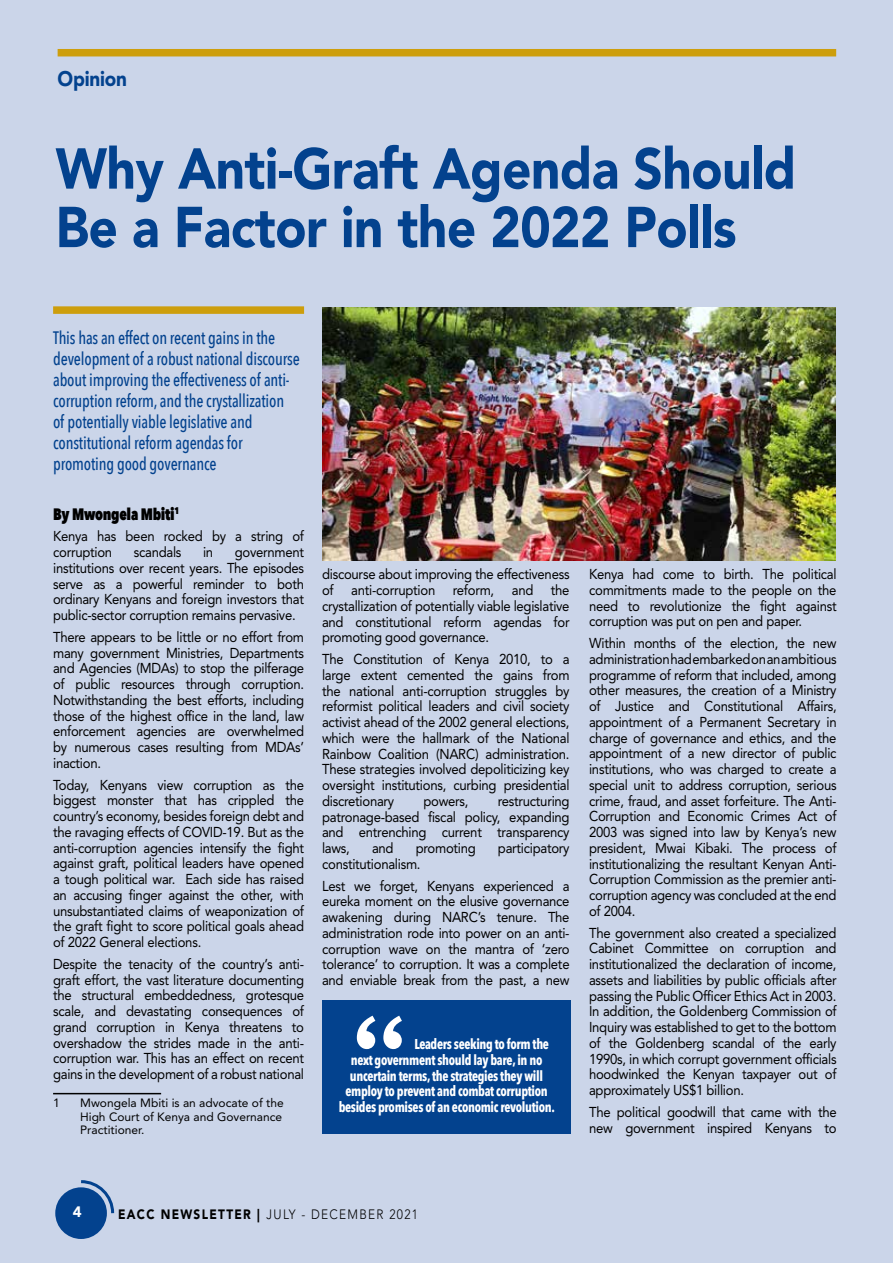
<style>
.page{position:relative;width:893px;height:1263px;background:#cbd5e9}
.page>*{position:absolute;margin:0;border:0;box-sizing:border-box;transform-origin:0 0}
.t1{font:900 57px/58.5px "Avenir LT Std";letter-spacing:-.01em;color:#03428e;scale:.9 1}
.t2{font:900 21px "Avenir LT Std";letter-spacing:-.01em;color:#03428e;scale:.9 1}
.t3{font:500 18px/21px "Avenir Next Condensed";letter-spacing:-.01em;color:#03428e;scale:.9 1}
.t4{font:800 16.5px "Avenir Next Condensed";letter-spacing:-.02em;color:#000;scale:.92 1}
.t5{font:900 15px "Avenir LT Std";color:#fff}
.t6{font:14.25px/15.8px "Avenir LT Std";letter-spacing:-.02em;color:#000;text-align:justify;scale:.92 1}
.t7{font:700 14.25px "Avenir Next Condensed";letter-spacing:-.025em;color:#fff;scale:.9 1}
.t8{font:300 13.5px "Avenir LT Std";letter-spacing:.11em;color:#000;scale:.88 1}
.t9{font:12px/13.5px "Avenir LT Std";color:#000}
.s1{font-weight:900}
</style>
<div class="page">
<hr style="left:53px;top:1093px;width:108px;height:1px;background:#000">
<div style="left:53px;top:306px;width:251px;height:8px;background:#cd9e0c"></div>
<div style="left:58px;top:49px;width:778px;height:7px;background:#cd9e0c"></div>
<div style="left:55px;top:1187px;width:52px;height:52px;background:#03428e;border-radius:50%"></div>
<svg style="left:78px;top:1180px;width:37px;height:36px"></svg>
<div style="left:322px;top:1001px;width:249px;height:133px;background:#03428e"></div>
<svg style="left:357px;top:1016px;width:45px;height:33px"></svg>
<img style="left:323px;top:308px;width:513px;height:252px">
<h2 class="t2" style="left:58px;top:66px;width:79px">Opinion</h2>
<h1 class="t1" style="left:56px;top:139px;width:824px">Why Anti-Graft Agenda Should<br>Be a Factor in the 2022 Polls</h1>
<p class="t3" style="left:53px;top:327px;width:276px">This has an effect on recent gains in the development of a robust national discourse about improving the effectiveness of anti&shy;corruption reform, and the crystallization<br>of potentially viable legislative and constitutional reform agendas for promoting good governance</p>
<p class="t4" style="left:53px;top:503px;width:139px">By Mwongela Mbiti<sup>1</sup></p>
<p class="t6" style="left:53px;top:529px;width:274px">Kenya has been rocked by a string of corruption</p>
<p class="t6" style="left:134px;top:544px;width:53px">scandals</p>
<p class="t6" style="left:203px;top:544px;width:13px">in</p>
<p class="t6" style="left:53px;top:544px;width:274px;text-indent:182px">government institutions over recent years. The episodes serve as a powerful reminder to both ordinary Kenyans and foreign investors that public-sector corruption remains pervasive.</p>
<p class="t6" style="left:53px;top:629px;width:274px">There appears to be little or no effort from many government Ministries, Departments and Agencies (MDAs) to stop the pilferage of public resources through corruption.<br>Notwithstanding the best efforts, including those of the highest office in the land, law enforcement agencies are overwhelmed by numerous cases resulting from MDAs’ inaction.</p>
<p class="t6" style="left:53px;top:777px;width:274px">Today, Kenyans view corruption as the biggest monster that has crippled the country’s economy, besides foreign debt and the ravaging effects of COVID-19. But as the anti-corruption agencies intensify the fight against graft, political leaders have opened a tough political war. Each side has raised an accusing finger against the other, with unsubstantiated claims of weaponization of the graft fight to score political goals ahead of 2022 General elections.</p>
<p class="t6" style="left:53px;top:956px;width:274px">Despite the tenacity of the country’s anti&shy;graft effort, the vast literature documenting the structural embeddedness, grotesque scale, and devastating consequences of grand corruption in Kenya threatens to overshadow the strides made in the anti&shy;corruption war. This has an effect on recent gains in the development of a robust national</p>
<p class="t9" style="left:53px;top:1096px;width:8px">1</p>
<p class="t9" style="left:80px;top:1096px;width:205px">Mwongela Mbiti is an advocate of the<br>High Court of Kenya and Governance<br>Practitioner.</p>
<p class="t6" style="left:322px;top:567px;width:271px">discourse about improving the effectiveness of anti-corruption reform, and the crystallization of potentially viable legislative and constitutional reform agendas for promoting good governance.</p>
<p class="t6" style="left:322px;top:651px;width:271px">The Constitution of Kenya 2010, to a large extent cemented the gains from the national anti-corruption struggles by reformist political leaders and civil society activist ahead of the 2002 general elections, which were the hallmark of the National Rainbow Coalition (NARC) administration.<br>These strategies involved depoliticizing key oversight institutions, curbing presidential discretionary</p>
<p class="t6" style="left:322px;top:793px;width:271px;text-indent:176px">restructuring patronage-based fiscal policy, expanding and entrenching current transparency laws,</p>
<p class="t6" style="left:423px;top:793px;width:50px">powers,</p>
<p class="t6" style="left:372px;top:840px;width:25px">and</p>
<p class="t6" style="left:416px;top:840px;width:67px">promoting</p>
<p class="t6" style="left:498px;top:840px;width:79px">participatory</p>
<p class="t6" style="left:322px;top:853px;width:271px;line-height:21.8px">constitutionalism.<br>Lest we forget, Kenyans experienced a</p>
<p class="t6" style="left:322px;top:893px;width:271px">eureka moment on the elusive governance awakening during NARC’s tenure. The administration rode into power on an anti&shy;corruption wave on the mantra of ‘zero tolerance’ to corruption. It was a complete and enviable break from the past, a new</p>
<p class="t7" style="left:414px;top:1035px;width:151px">Leaders seeking to form the</p>
<p class="t7" style="left:351px;top:1051px;width:214px">next government should lay bare, in no</p>
<p class="t7" style="left:350px;top:1067px;width:216px">uncertain terms, the strategies they will</p>
<p class="t7" style="left:345px;top:1082px;width:226px">employ to prevent and combat corruption</p>
<p class="t7" style="left:339px;top:1098px;width:242px">besides promises of an economic revolution.</p>
<p class="t6" style="left:589px;top:566px;width:271px">Kenya had come to birth. The political commitments made to the people on the need to revolutionize the fight against corruption was put on pen and paper.</p>
<p class="t6" style="left:589px;top:635px;width:271px">Within months of the election, the new administration had embarked on an ambitious programme of reform that included, among other measures, the creation of a Ministry of Justice and Constitutional Affairs, appointment of a Permanent Secretary in charge of governance and ethics, and the appointment of a new director of public institutions, who was charged to create a special unit to address corruption, serious crime, fraud, and asset forfeiture. The Anti-Corruption and Economic Crimes Act of 2003 was signed into law by Kenya’s new president, Mwai Kibaki. The process of institutionalizing the resultant Kenyan Anti-Corruption Commission as the premier anti&shy;corruption agency was concluded at the end of 2004.</p>
<p class="t6" style="left:589px;top:925px;width:271px">The government also created a specialized Cabinet Committee on corruption and institutionalized the declaration of income, assets and liabilities by public officials after passing the Public Officer Ethics Act in 2003.<br>In addition, the Goldenberg Commission of Inquiry was established to get to the bottom of the Goldenberg scandal of the early 1990s, in which corrupt government officials hoodwinked the Kenyan taxpayer out of approximately US$1 billion.</p>
<p class="t6" style="left:589px;top:1104px;width:271px">The political goodwill that came with the new government inspired Kenyans to</p>
<p class="t5" style="left:73px;top:1202px;width:10px">4</p>
<p class="t8" style="left:118px;top:1207px;width:342px"><span class="s1">EACC Newsletter |</span> JULYLY - DECEMCEMBER 2021</p>
<p class="t8" style="left:377px;top:1207px;width:10px">R</p>
</div>
